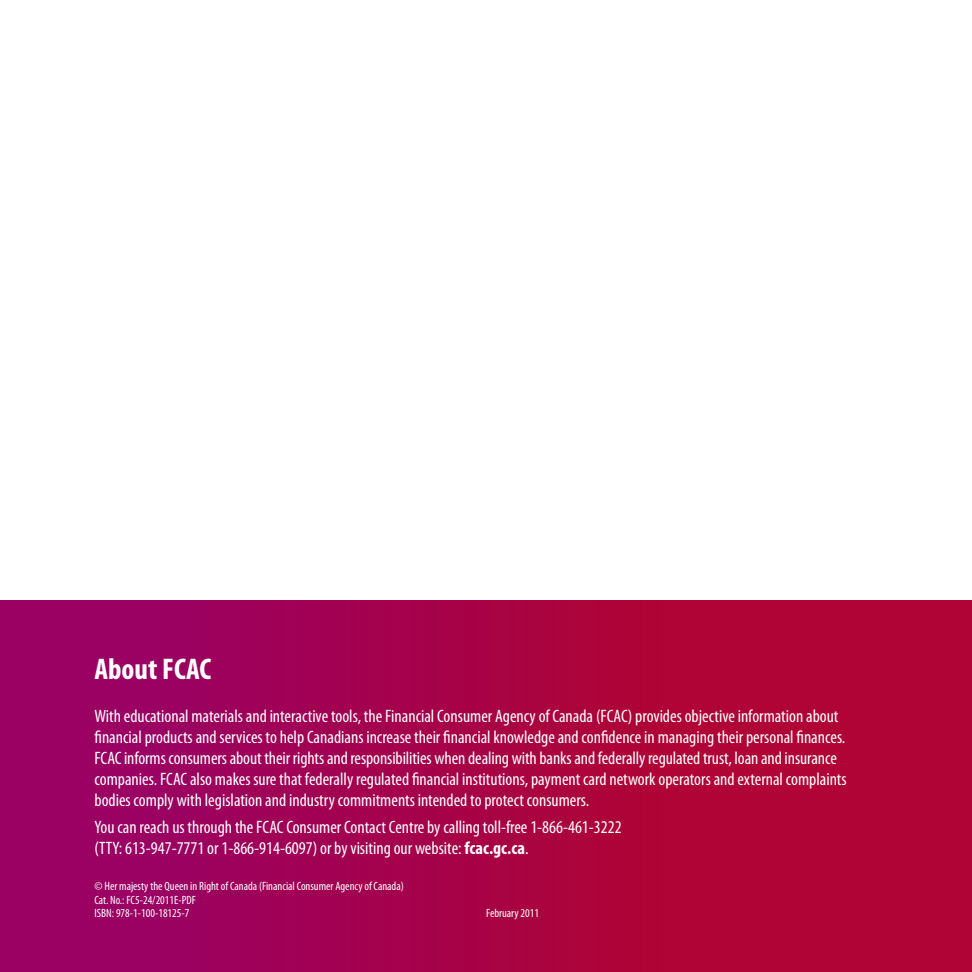
<style>
.page{position:relative;width:972px;height:972px;background:#fff}
.page>*{position:absolute;margin:0;border:0;box-sizing:border-box;transform-origin:0 0}
.t1{font:700 condensed 30px "Myriad Pro";color:#fff}
.t2{font:condensed 18px/21px "Myriad Pro";color:#fff}
.t3{font:condensed 12px/13.5px "Myriad Pro";color:#fff}
.s1{font-weight:700}
</style>
<div class="page">
<div style="left:0;top:600px;width:972px;height:372px;background:linear-gradient(to right,#906,#b4052a)"></div>
<h1 class="t1" style="left:94px;top:650px;width:118px">About FCAC</h1>
<p class="t2" style="left:94px;top:705px;width:754px">With educational materials and interactive tools, the Financial Consumer Agency of Canada (FCAC) provides objective information about financial products and services to help Canadians increase their financial knowledge and confidence in managing their personal finances.<br>FCAC informs consumers about their rights and responsibilities when dealing with banks and federally regulated trust, loan and insurance companies. FCAC also makes sure that federally regulated financial institutions, payment card network operators and external complaints bodies comply with legislation and industry commitments intended to protect consumers.</p>
<p class="t2" style="left:94px;top:817px;width:529px">You can reach us through the FCAC Consumer Contact Centre by calling toll-free 1-866-461-3222 (TTY: 613-947-7771 or 1-866-914-6097) or by visiting our website: <span class="s1">fcac.gc.ca</span>.</p>
<p class="t3" style="left:94px;top:879px;width:311px">© Her majesty the Queen in Right of Canada (Financial Consumer Agency of Canada)<br>Cat. No.: FC5-24/2011E-PDF<br>ISBN: 978-1-100-18125-7</p>
<p class="t3" style="left:486px;top:906px;width:54px">February 2011</p>
</div>
